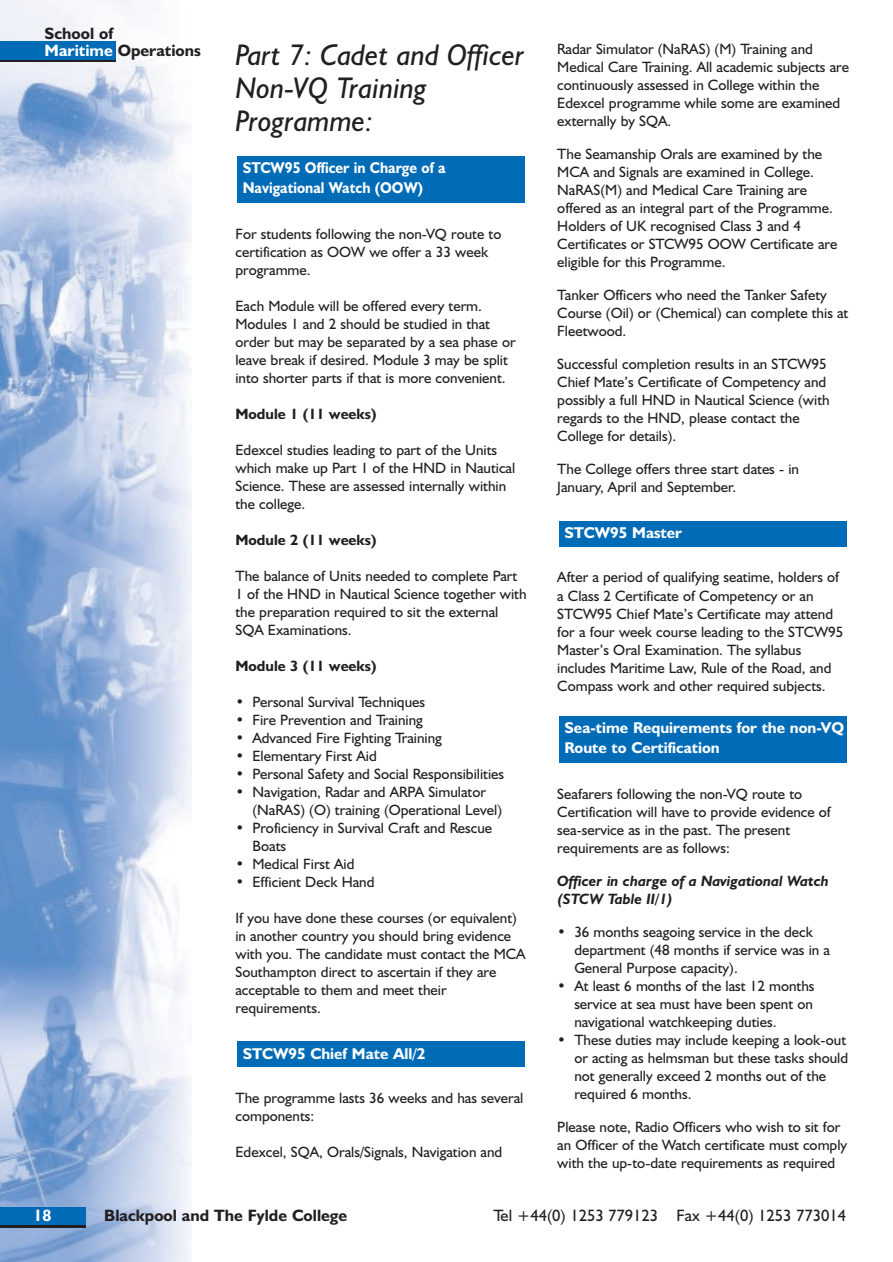
<style>
.page{position:relative;width:893px;height:1262px;background:#fff}
.page>*{position:absolute;margin:0;border:0;box-sizing:border-box;transform-origin:0 0}
.t1{font:italic 30px/33px "Humanist 521 BT";color:#231f20}
.t2{font:700 16.5px/16.8px "Humanist 521 BT";color:#231f20}
.t3{font:16.5px "Humanist 521 BT";color:#231f20}
.t4{font:700 16.5px "Humanist 521 BT";color:#fff}
.t5{font:700 15.75px/19.5px "Humanist 521 BT";color:#fff}
.t6{font:700 15.75px/19.5px "Humanist 521 BT";color:#fff;scale:.92 1}
.t7{font:15px/18px "Humanist 521 BT";color:#231f20}
.t8{font:italic 700 15px/18px "Humanist 521 BT";color:#231f20}
.t9{font:700 15px "Humanist 521 BT";color:#231f20}
.s1{color:#fff}
</style>
<div class="page">
<img style="left:0;top:0;width:191px;height:1262px">
<div style="left:0;top:1207px;width:85px;height:21px;background:#006bb6"></div>
<hr style="left:0;top:1225px;width:85px;height:3px;background:#231f20">
<div style="left:559px;top:715px;width:287px;height:47px;background:#006bb6"></div>
<div style="left:559px;top:521px;width:287px;height:25px;background:#006bb6"></div>
<div style="left:237px;top:1041px;width:287px;height:25px;background:#006bb6"></div>
<div style="left:237px;top:156px;width:287px;height:46px;background:#006bb6"></div>
<div style="left:0;top:41px;width:116px;height:21px;background:#006bb6"></div>
<hr style="left:0;top:60px;width:116px;height:2px;background:#231f20">
<p class="t2" style="left:45px;top:26px;width:158px">School of<br><span class="s1">Maritime</span> Operations</p>
<h1 class="t1" style="left:235px;top:41px;width:290px">Part 7: Cadet and Officer<br>Non-VQ Training<br>Programme:</h1>
<p class="t6" style="left:243px;top:160px;width:222px">STCW95 Officer in Charge of a<br>Navigational Watch (OOW)</p>
<p class="t7" style="left:235px;top:226px;width:267px">For students following the non-VQ route to certification as OOW we offer a 33 week programme.</p>
<p class="t7" style="left:235px;top:298px;width:282px">Each Module will be offered every term.<br>Modules 1 and 2 should be studied in that order but may be separated by a sea phase or leave break if desired. Module 3 may be split into shorter parts if that is more convenient.</p>
<p class="t9" style="left:235px;top:408px;width:142px">Module 1 (11 weeks)</p>
<p class="t7" style="left:235px;top:442px;width:281px">Edexcel studies leading to part of the Units which make up Part 1 of the HND in Nautical Science. These are assessed internally within the college.</p>
<p class="t9" style="left:235px;top:534px;width:142px">Module 2 (11 weeks)</p>
<p class="t7" style="left:235px;top:568px;width:293px">The balance of Units needed to complete Part 1 of the HND in Nautical Science together with the preparation required to sit the external SQA Examinations.</p>
<p class="t9" style="left:235px;top:660px;width:142px">Module 3 (11 weeks)</p>
<p class="t7" style="left:235px;top:694px;width:191px">• Personal Survival Techniques</p>
<p class="t7" style="left:235px;top:712px;width:189px">• Fire Prevention and Training</p>
<p class="t7" style="left:235px;top:730px;width:208px">• Advanced Fire Fighting Training</p>
<p class="t7" style="left:235px;top:748px;width:143px">• Elementary First Aid</p>
<p class="t7" style="left:235px;top:766px;width:270px">• Personal Safety and Social Responsibilities</p>
<p class="t7" style="left:252px;top:784px;width:251px;text-indent:-17px">• Navigation, Radar and ARPA Simulator (NaRAS) (O) training (Operational Level)</p>
<p class="t7" style="left:252px;top:820px;width:241px;text-indent:-17px">• Proficiency in Survival Craft and Rescue<br>Boats</p>
<p class="t7" style="left:235px;top:856px;width:120px">• Medical First Aid</p>
<p class="t7" style="left:235px;top:874px;width:140px">• Efficient Deck Hand</p>
<p class="t7" style="left:235px;top:910px;width:291px">If you have done these courses (or equivalent) in another country you should bring evidence with you. The candidate must contact the MCA Southampton direct to ascertain if they are acceptable to them and meet their requirements.</p>
<p class="t5" style="left:243px;top:1045px;width:184px">STCW95 Chief Mate All/2</p>
<p class="t7" style="left:235px;top:1090px;width:289px">The programme lasts 36 weeks and has several components:</p>
<p class="t7" style="left:235px;top:1144px;width:268px">Edexcel, SQA, Orals/Signals, Navigation and</p>
<p class="t7" style="left:557px;top:42px;width:293px">Radar Simulator (NaRAS) (M) Training and Medical Care Training. All academic subjects are continuously assessed in College within the Edexcel programme while some are examined externally by SQA.</p>
<p class="t7" style="left:557px;top:147px;width:281px">The Seamanship Orals are examined by the MCA and Signals are examined in College.<br>NaRAS(M) and Medical Care Training are offered as an integral part of the Programme.<br>Holders of UK recognised Class 3 and 4<br>Certificates or STCW95 OOW Certificate are eligible for this Programme.</p>
<p class="t7" style="left:557px;top:288px;width:292px">Tanker Officers who need the Tanker Safety<br>Course (Oil) or (Chemical) can complete this at<br>Fleetwood.</p>
<p class="t7" style="left:557px;top:357px;width:274px">Successful completion results in an STCW95<br>Chief Mate’s Certificate of Competency and possibly a full HND in Nautical Science (with regards to the HND, please contact the College for details).</p>
<p class="t7" style="left:557px;top:462px;width:243px">The College offers three start dates - in<br>January, April and September.</p>
<p class="t5" style="left:564px;top:525px;width:119px">STCW95 Master</p>
<p class="t7" style="left:557px;top:570px;width:287px">After a period of qualifying seatime, holders of a Class 2 Certificate of Competency or an STCW95 Chief Mate’s Certificate may attend for a four week course leading to the STCW95<br>Master’s Oral Examination. The syllabus includes Maritime Law, Rule of the Road, and Compass work and other required subjects.</p>
<p class="t5" style="left:564px;top:719px;width:281px">Sea-time Requirements for the non-VQ<br>Route to Certification</p>
<p class="t7" style="left:557px;top:786px;width:275px">Seafarers following the non-VQ route to Certification will have to provide evidence of sea-service as in the past. The present requirements are as follows:</p>
<p class="t8" style="left:557px;top:873px;width:273px">Officer in charge of a Navigational Watch (STCW Table II/1)</p>
<p class="t7" style="left:574px;top:924px;width:257px;text-indent:-17px">• 36 months seagoing service in the deck department (48 months if service was in a<br>General Purpose capacity).</p>
<p class="t7" style="left:574px;top:978px;width:242px;text-align:justify;text-indent:-17px">• At least 6 months of the last 12 months service at sea must have been spent on navigational watchkeeping duties.</p>
<p class="t7" style="left:574px;top:1032px;width:275px;text-indent:-17px">• These duties may include keeping a look-out or acting as helmsman but these tasks should not generally exceed 2 months out of the required 6 months.</p>
<p class="t7" style="left:557px;top:1119px;width:291px">Please note, Radio Officers who wish to sit for an Officer of the Watch certificate must comply with the up-to-date requirements as required</p>
<p class="t4" style="left:34px;top:1209px;width:19px">18</p>
<p class="t2" style="left:104px;top:1209px;width:245px">Blackpool and The Fylde College</p>
<p class="t3" style="left:493px;top:1209px;width:354px">Tel +44(0) 1253 779123 Fax +44(0) 1253 773014</p>
</div>
